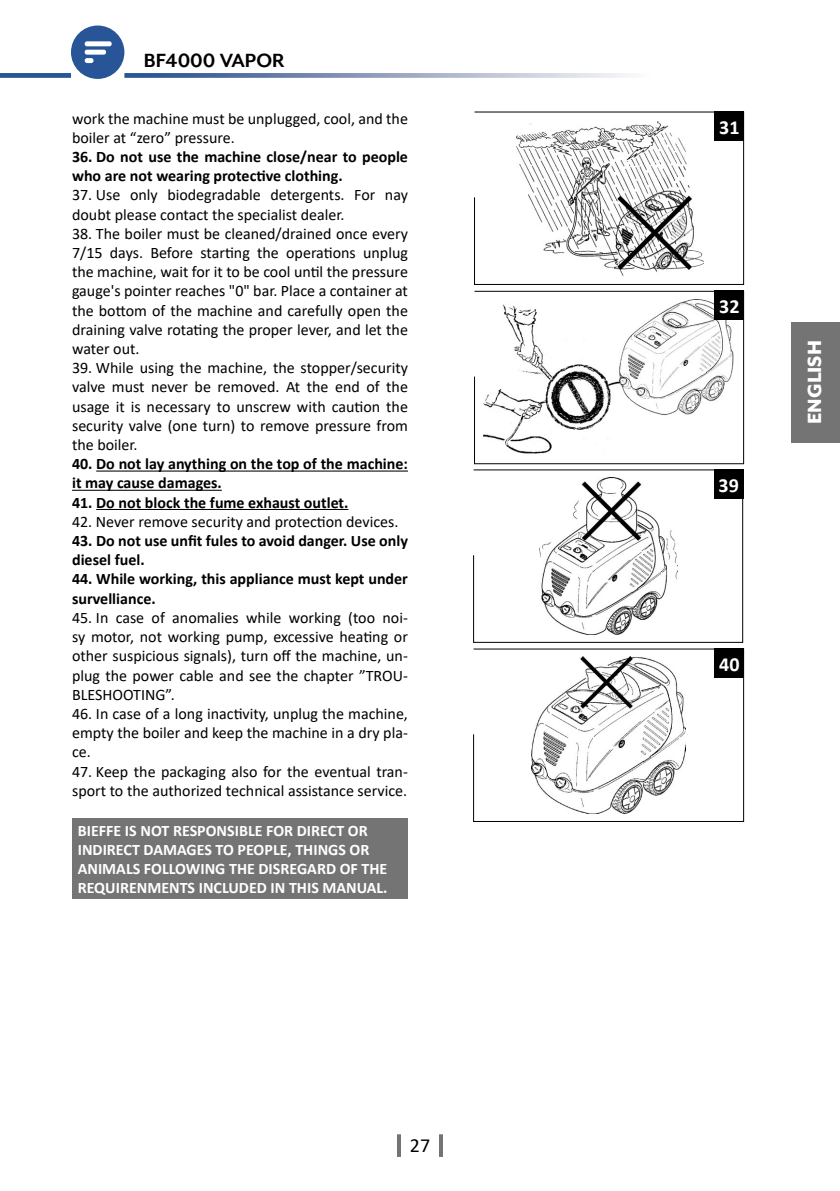
<style>
.page{position:relative;width:840px;height:1191px;background:#fff}
.page>*{position:absolute;margin:0;border:0;box-sizing:border-box;transform-origin:0 0}
.t1{font:700 22px "Mr Eaves XL Mod OT";color:#000}
.t2{font:800 22px "Mr Eaves XL Mod OT";color:#fff}
.t3{font:700 20px "Calibri";color:#fff}
.t4{font:20px "Calibri";color:#000}
.t5{font:16px/19.2px "Calibri";color:#000;text-align:justify}
.t6{font:700 16px/19.2px "Calibri";color:#000}
.t7{font:700 16px/19.2px "Calibri";color:#fff}
</style>
<div class="page">
<svg style="left:71px;top:26px;width:53px;height:53px"></svg>
<svg style="left:124px;top:73px;width:504px;height:5px;background:#92a2c1"></svg>
<div style="left:0;top:73px;width:71px;height:5px;background:#285597"></div>
<hr style="left:397px;top:1134px;width:4px;height:23px;background:#757474">
<hr style="left:439px;top:1134px;width:4px;height:23px;background:#757474">
<svg style="left:474px;top:111px;width:270px;height:174px"></svg>
<svg style="left:474px;top:290px;width:270px;height:175px"></svg>
<svg style="left:473px;top:469px;width:270px;height:174px"></svg>
<svg style="left:473px;top:648px;width:271px;height:174px"></svg>
<div style="left:791px;top:322px;width:48px;height:120px;background:#757474"></div>
<hr style="left:96px;top:470px;width:312px;height:1px;background:#000">
<hr style="left:72px;top:490px;width:150px;height:1px;background:#000">
<hr style="left:96px;top:509px;width:252px;height:1px;background:#000">
<div style="left:72px;top:818px;width:335px;height:81px;background:#757474"></div>
<h1 class="t1" style="left:144px;top:49px;width:142px">BF4000 VAPOR</h1>
<p class="t5" style="left:72px;top:108px;width:337px">work the machine must be unplugged, cool, and the boiler at “zero” pressure.</p>
<p class="t6" style="left:72px;top:147px;width:337px">36. Do not use the machine close/near to people who are not wearing protective clothing.</p>
<p class="t5" style="left:72px;top:185px;width:337px">37. Use only biodegradable detergents. For nay doubt please contact the specialist dealer.</p>
<p class="t5" style="left:72px;top:223px;width:337px">38. The boiler must be cleaned/drained once every 7/15 days. Before starting the operations unplug the machine, wait for it to be cool until the pressure gauge's pointer reaches "0" bar. Place a container at the bottom of the machine and carefully open the draining valve rotating the proper lever, and let the water out.</p>
<p class="t5" style="left:72px;top:358px;width:337px">39. While using the machine, the stopper/security valve must never be removed. At the end of the usage it is necessary to unscrew with caution the security valve (one turn) to remove pressure from the boiler.</p>
<p class="t6" style="left:72px;top:454px;width:337px">40. Do not lay anything on the top of the machine: it may cause damages.</p>
<p class="t6" style="left:72px;top:492px;width:278px">41. Do not block the fume exhaust outlet.</p>
<p class="t5" style="left:72px;top:511px;width:328px">42. Never remove security and protection devices.</p>
<p class="t6" style="left:72px;top:531px;width:337px">43. Do not use unfit fules to avoid danger. Use only diesel fuel.</p>
<p class="t6" style="left:72px;top:569px;width:337px">44. While working, this appliance must kept under survelliance.</p>
<p class="t5" style="left:72px;top:607px;width:337px">45. In case of anomalies while working (too noi&shy;sy motor, not working pump, excessive heating or other suspicious signals), turn off the machine, un&shy;plug the power cable and see the chapter ”TROU-BLESHOOTING”.</p>
<p class="t5" style="left:72px;top:703px;width:337px">46. In case of a long inactivity, unplug the machine, empty the boiler and keep the machine in a dry pla&shy;ce.</p>
<p class="t5" style="left:72px;top:761px;width:337px">47. Keep the packaging also for the eventual tran&shy;sport to the authorized technical assistance service.</p>
<p class="t7" style="left:78px;top:820px;width:311px">BIEFFE IS NOT RESPONSIBLE FOR DIRECT OR INDIRECT DAMAGES TO PEOPLE, THINGS OR ANIMALS FOLLOWING THE DISREGARD OF THE REQUIRENMENTS INCLUDED IN THIS MANUAL.</p>
<p class="t4" style="left:409px;top:1131px;width:22px">27</p>
<p class="t3" style="left:718px;top:113px;width:22px">31</p>
<p class="t3" style="left:718px;top:292px;width:22px">32</p>
<p class="t3" style="left:718px;top:471px;width:22px">39</p>
<p class="t3" style="left:718px;top:650px;width:22px">40</p>
<h1 class="t2" style="left:803px;top:424px;width:85px;rotate:-90deg">ENGLISH</h1>
</div>
